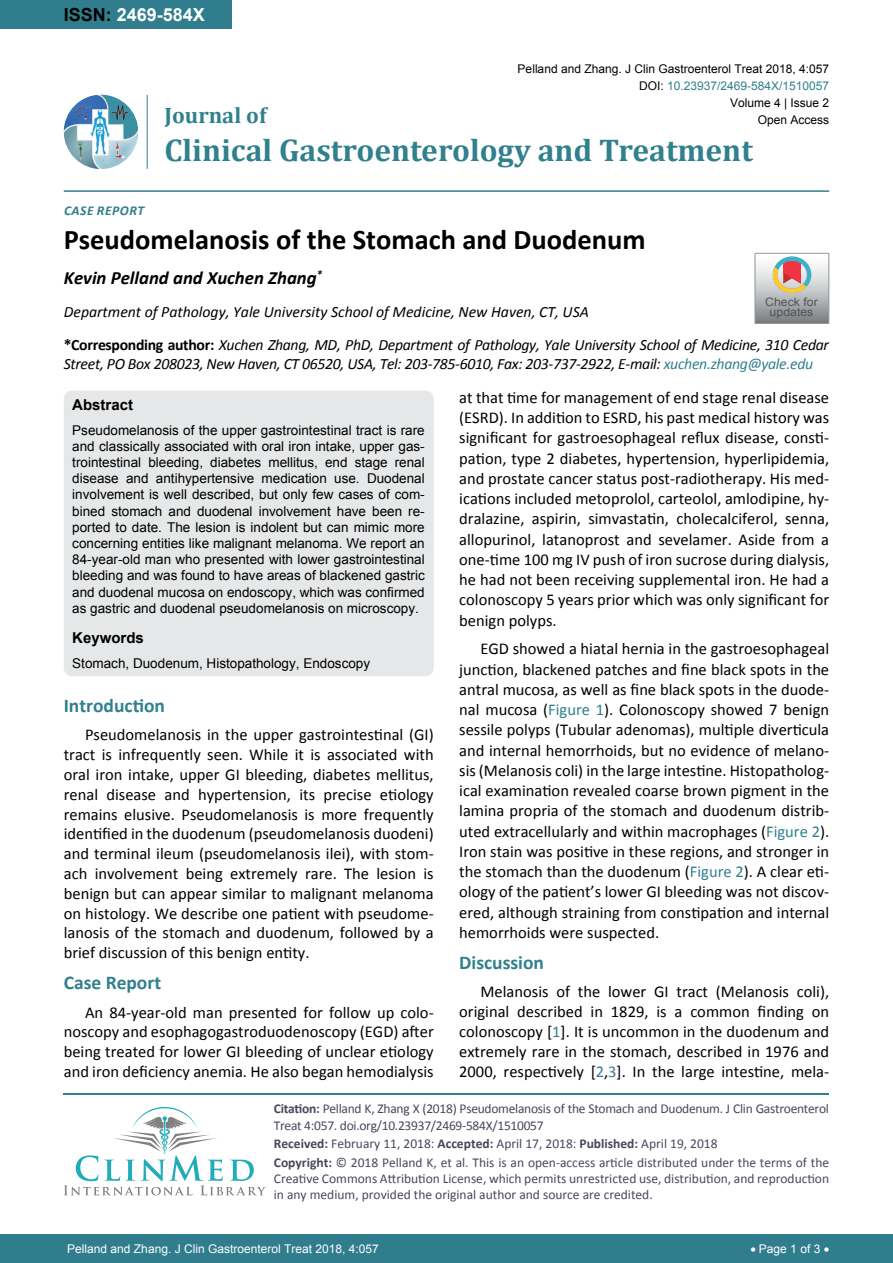
<style>
.page{position:relative;width:893px;height:1263px;background:#fff}
.page>*{position:absolute;margin:0;border:0;box-sizing:border-box;transform-origin:0 0}
.t1{font:700 31.5px "Cambria";color:#30808d}
.t2{font:700 28.5px "Calibri";color:#000}
.t3{font:700 22.5px "Cambria";color:#30808d}
.t4{font:700 19.5px "Calibri";color:#30808d}
.t5{font:italic 700 18.75px "Calibri";color:#000}
.t6{font:700 18px "Arial";color:#fff}
.t7{font:16.5px/20.2px "Calibri";color:#000;text-align:justify}
.t8{font:italic 15.75px/33px "Calibri";letter-spacing:-.02em;color:#000}
.t9{font:700 15px "Arial";color:#000}
.t10{font:13.5px/16.2px "Arial";color:#000;text-align:justify}
.t11{font:13.5px/18.6px "Calibri";color:#47475c}
.t12{font:13.5px/16.2px "Calibri";letter-spacing:-.02em;color:#47475c}
.t13{font:italic 700 13.5px "Calibri";letter-spacing:.04em;color:#307d8d}
.t14{font:12px "Arial";color:#000}
.t15{font:12px "Arial";color:#fff}
.t16{font:12px "Arial";color:#30808d}
.t17{font:11.7px/10.1px "Arial";color:#535353;text-align:center;scale:1.06 1}
.s1{color:#000}
.s2{font-weight:700;font-style:normal}
.s3{color:#30808d}
.s4{font-weight:700}
</style>
<div class="page">
<div style="left:0;top:0;width:231px;height:28px;background:#307d8d"></div>
<img style="left:64px;top:95px;width:74px;height:74px;border-radius:37px">
<hr style="left:147px;top:95px;width:1px;height:74px;background:#307d8d">
<hr style="left:64px;top:190px;width:765px;height:2px;background:#307d8d">
<div style="left:0;top:1234px;width:893px;height:29px;background:#307d8d"></div>
<hr style="left:64px;top:1093px;width:765px;height:2px;background:#30808d">
<svg style="left:64px;top:1107px;width:202px;height:88px"></svg>
<div style="left:64px;top:390px;width:370px;height:286px;background:#e6e7e8;border-radius:9px"></div>
<svg style="left:755px;top:253px;width:74px;height:70px"></svg>
<p class="t6" style="left:64px;top:2px;width:143px"><span class="s1">ISSN:</span> 2469-584X</p>
<p class="t13" style="left:64px;top:202px;width:82px">Case Report</p>
<p class="t14" style="left:518px;top:60px;width:313px">Pelland and Zhang. J Clin Gastroenterol Treat 2018, 4:057</p>
<p class="t14" style="left:730px;top:95px;width:101px">Volume 4 | Issue 2</p>
<p class="t16" style="left:639px;top:78px;width:192px"><span class="s1">DOI:</span> 10.23937/2469-584X/1510057</p>
<h3 class="t3" style="left:164px;top:100px;width:103px">Journal of</h3>
<h1 class="t1" style="left:164px;top:128px;width:590px">Clinical Gastroenterology and Treatment</h1>
<p class="t14" style="left:758px;top:112px;width:73px">Open Access</p>
<h2 class="t2" style="left:64px;top:221px;width:583px">Pseudomelanosis of the Stomach and Duodenum</h2>
<p class="t5" style="left:64px;top:266px;width:260px">Kevin Pelland and Xuchen Zhang<sup>*</sup></p>
<p class="t8" style="left:64px;top:295px;width:767px">Department of Pathology, Yale University School of Medicine, New Haven, CT, USA<br><span class="s2">*Corresponding author:</span> Xuchen Zhang, MD, PhD, Department of Pathology, Yale University School of Medicine, 310 Cedar</p>
<p class="t8" style="left:64px;top:347px;width:751px">Street, PO Box 208023, New Haven, CT 06520, USA, Tel: 203-785-6010, Fax: 203-737-2922, E-mail: <span class="s3">xuchen.zhang@yale.edu</span></p>
<p class="t9" style="left:72px;top:395px;width:62px">Abstract</p>
<p class="t10" style="left:72px;top:422px;width:354px">Pseudomelanosis of the upper gastrointestinal tract is rare and classically associated with oral iron intake, upper gas&shy;trointestinal bleeding, diabetes mellitus, end stage renal disease and antihypertensive medication use. Duodenal involvement is well described, but only few cases of com&shy;bined stomach and duodenal involvement have been re&shy;ported to date. The lesion is indolent but can mimic more concerning entities like malignant melanoma. We report an 84-year-old man who presented with lower gastrointestinal bleeding and was found to have areas of blackened gastric and duodenal mucosa on endoscopy, which was confirmed as gastric and duodenal pseudomelanosis on microscopy.</p>
<p class="t9" style="left:72px;top:628px;width:73px">Keywords</p>
<p class="t10" style="left:72px;top:655px;width:299px">Stomach, Duodenum, Histopathology, Endoscopy</p>
<p class="t17" style="left:765px;top:297px;width:51px">Check for updates</p>
<p class="t7" style="left:459px;top:387px;width:371px">at that time for management of end stage renal disease (ESRD). In addition to ESRD, his past medical history was significant for gastroesophageal reflux disease, consti&shy;pation, type 2 diabetes, hypertension, hyperlipidemia, and prostate cancer status post-radiotherapy. His med&shy;ications included metoprolol, carteolol, amlodipine, hy&shy;dralazine, aspirin, simvastatin, cholecalciferol, senna, allopurinol, latanoprost and sevelamer. Aside from a one-time 100 mg IV push of iron sucrose during dialysis, he had not been receiving supplemental iron. He had a colonoscopy 5 years prior which was only significant for benign polyps.</p>
<p class="t7" style="left:459px;top:639px;width:371px;text-indent:21px">EGD showed a hiatal hernia in the gastroesophageal junction, blackened patches and fine black spots in the antral mucosa, as well as fine black spots in the duode&shy;nal mucosa (<span class="s3">Figure 1</span>). Colonoscopy showed 7 benign sessile polyps (Tubular adenomas), multiple diverticula and internal hemorrhoids, but no evidence of melano&shy;sis (Melanosis coli) in the large intestine. Histopatholog&shy;ical examination revealed coarse brown pigment in the lamina propria of the stomach and duodenum distrib&shy;uted extracellularly and within macrophages (<span class="s3">Figure 2</span>).<br>Iron stain was positive in these regions, and stronger in the stomach than the duodenum (<span class="s3">Figure 2</span>). A clear eti&shy;ology of the patient’s lower GI bleeding was not discov&shy;ered, although straining from constipation and internal hemorrhoids were suspected.</p>
<p class="t4" style="left:459px;top:950px;width:86px">Discussion</p>
<p class="t7" style="left:459px;top:982px;width:371px;line-height:19.8px;text-indent:21px">Melanosis of the lower GI tract (Melanosis coli), original described in 1829, is a common finding on colonoscopy [<span class="s3">1</span>]. It is uncommon in the duodenum and extremely rare in the stomach, described in 1976 and 2000, respectively [<span class="s3">2</span>,<span class="s3">3</span>]. In the large intestine, mela-</p>
<p class="t4" style="left:64px;top:693px;width:103px">Introduction</p>
<p class="t7" style="left:64px;top:725px;width:371px;line-height:19.8px;text-indent:21px">Pseudomelanosis in the upper gastrointestinal (GI) tract is infrequently seen. While it is associated with oral iron intake, upper GI bleeding, diabetes mellitus, renal disease and hypertension, its precise etiology remains elusive. Pseudomelanosis is more frequently identified in the duodenum (pseudomelanosis duodeni) and terminal ileum (pseudomelanosis ilei), with stom&shy;ach involvement being extremely rare. The lesion is benign but can appear similar to malignant melanoma on histology. We describe one patient with pseudome&shy;lanosis of the stomach and duodenum, followed by a brief discussion of this benign entity.</p>
<p class="t4" style="left:64px;top:970px;width:99px">Case Report</p>
<p class="t7" style="left:64px;top:1002px;width:371px;line-height:19.8px;text-indent:21px">An 84-year-old man presented for follow up colo&shy;noscopy and esophagogastroduodenoscopy (EGD) after being treated for lower GI bleeding of unclear etiology and iron deficiency anemia. He also began hemodialysis</p>
<p class="t12" style="left:274px;top:1101px;width:557px"><span class="s4">Citation:</span> Pelland K, Zhang X (2018) Pseudomelanosis of the Stomach and Duodenum. J Clin Gastroenterol<br>Treat 4:057. doi.org/10.23937/2469-584X/1510057</p>
<p class="t11" style="left:274px;top:1134px;width:557px"><span class="s4">Received:</span> February 11, 2018: <span class="s4">Accepted:</span> April 17, 2018: <span class="s4">Published:</span> April 19, 2018<br><span class="s4">Copyright:</span> © 2018 Pelland K, et al. This is an open-access article distributed under the terms of the</p>
<p class="t11" style="left:274px;top:1170px;width:557px;line-height:16.2px">Creative Commons Attribution License, which permits unrestricted use, distribution, and reproduction in any medium, provided the original author and source are credited.</p>
<p class="t15" style="left:67px;top:1241px;width:313px">Pelland and Zhang. J Clin Gastroenterol Treat 2018, 4:057</p>
<p class="t15" style="left:750px;top:1241px;width:80px">• Page 1 of 3 •</p>
</div>
